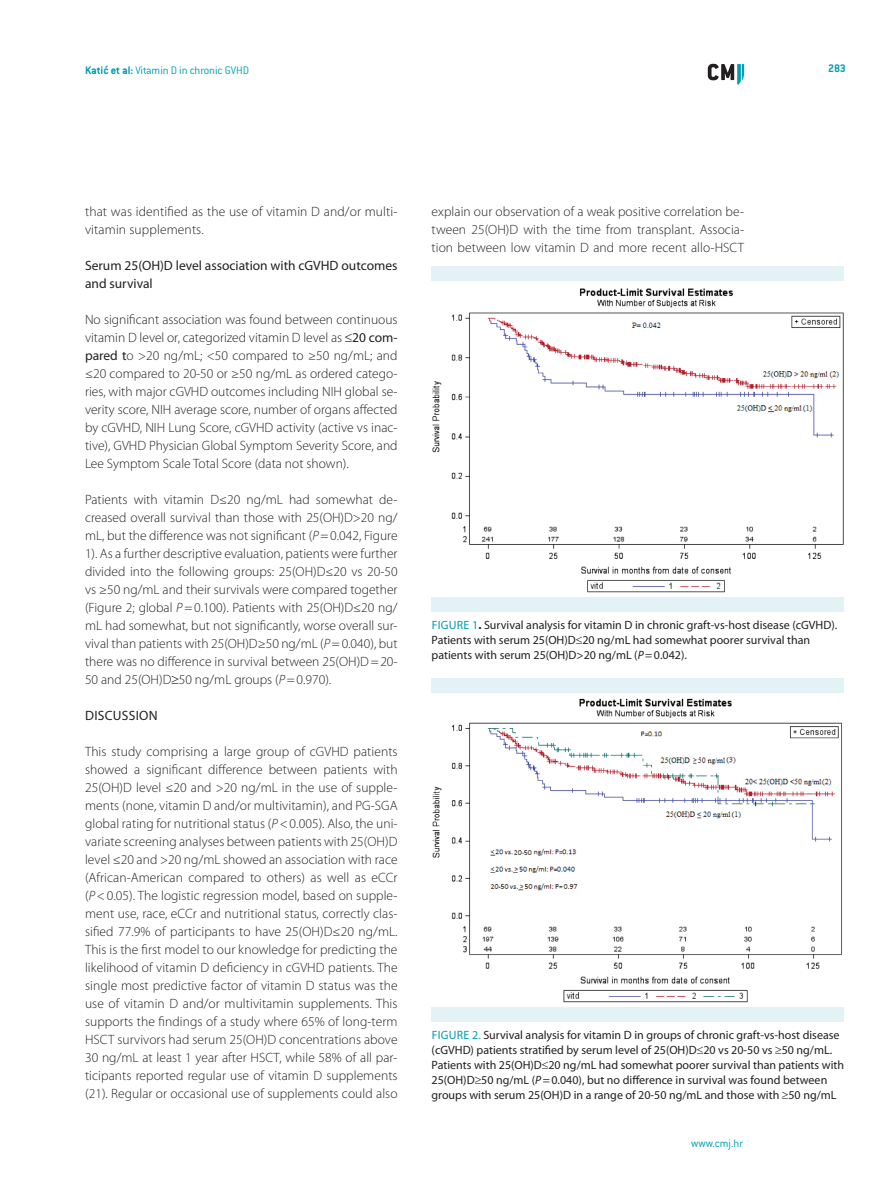
<style>
.page{position:relative;width:893px;height:1191px;background:#fff}
.page>*{position:absolute;margin:0;border:0;box-sizing:border-box;transform-origin:0 0}
.t1{font:300 13.5px/18px "Myriad Pro";letter-spacing:.005em;color:#231f20;text-align:justify}
.t2{font:13.5px/18px "Myriad Pro";color:#231f20}
.t3{font:12px/15px "Myriad Pro";color:#231f20}
.t4{font:300 12px "ITC Conduit LTCE";color:#009fb4}
.t5{font:700 12px "ITC Conduit LTCE";color:#009fb4}
.s1{font-weight:700}
.s2{font-weight:400}
.s3{font-style:italic}
.s4{color:#009fb4}
</style>
<div class="page">
<svg style="left:708px;top:64px;width:36px;height:21px"></svg>
<img style="left:432px;top:288px;width:412px;height:305px">
<div style="left:432px;top:266px;width:412px;height:15px;background:#e2f2f5"></div>
<div style="left:432px;top:597px;width:412px;height:15px;background:#e2f2f5"></div>
<img style="left:432px;top:698px;width:410px;height:305px">
<div style="left:432px;top:678px;width:412px;height:15px;background:#e2f2f5"></div>
<div style="left:432px;top:1006px;width:412px;height:15px;background:#e2f2f5"></div>
<p class="t4" style="left:85px;top:63px;width:166px"><span class="s1">Katić et al:</span> Vitamin D in chronic GVHD</p>
<p class="t5" style="left:828px;top:61px;width:19px">283</p>
<p class="t1" style="left:85px;top:202px;width:314px">that was identified as the use of vitamin D and/or multi&shy;vitamin supplements.</p>
<p class="t2" style="left:85px;top:256px;width:314px">Serum 25(OH)D level association with cGVHD outcomes and survival</p>
<p class="t1" style="left:85px;top:310px;width:314px">No significant association was found between continuous vitamin D level or, categorized vitamin D level as ≤<span class="s2">20 com&shy;pared t</span>o &gt;20 ng/mL; &lt;50 compared to ≥50 ng/mL; and ≤20 compared to 20-50 or ≥50 ng/mL as ordered catego&shy;ries, with major cGVHD outcomes including NIH global se&shy;verity score, NIH average score, number of organs affected by cGVHD, NIH Lung Score, cGVHD activity (active vs inac&shy;tive), GVHD Physician Global Symptom Severity Score, and Lee Symptom Scale Total Score (data not shown).</p>
<p class="t1" style="left:85px;top:490px;width:314px">Patients with vitamin D≤20 ng/mL had somewhat de&shy;creased overall survival than those with 25(OH)D&gt;20 ng/ mL, but the difference was not significant (<span class="s3">P</span>=0.042, Figure 1). As a further descriptive evaluation, patients were further divided into the following groups: 25(OH)D≤20 vs 20-50 vs ≥50 ng/mL and their survivals were compared together (Figure 2; global <span class="s3">P</span>=0.100). Patients with 25(OH)D≤20 ng/ mL had somewhat, but not significantly, worse overall sur&shy;vival than patients with 25(OH)D≥50 ng/mL (<span class="s3">P</span>=0.040), but there was no difference in survival between 25(OH)D=20- 50 and 25(OH)D≥50 ng/mL groups (<span class="s3">P</span>=0.970).</p>
<p class="t2" style="left:85px;top:706px;width:74px">Discussion</p>
<p class="t1" style="left:85px;top:742px;width:314px">This study comprising a large group of cGVHD patients showed a significant difference between patients with 25(OH)D level ≤20 and &gt;20 ng/mL in the use of supple&shy;ments (none, vitamin D and/or multivitamin), and PG-SGA global rating for nutritional status (<span class="s3">P</span>&lt;0.005). Also, the uni&shy;variate screening analyses between patients with 25(OH)D level ≤20 and &gt;20 ng/mL showed an association with race (African-American compared to others) as well as eCCr (<span class="s3">P</span>&lt;0.05). The logistic regression model, based on supple&shy;ment use, race, eCCr and nutritional status, correctly clas&shy;sified 77.9% of participants to have 25(OH)D≤20 ng/mL.<br>This is the first model to our knowledge for predicting the likelihood of vitamin D deficiency in cGVHD patients. The single most predictive factor of vitamin D status was the use of vitamin D and/or multivitamin supplements. This supports the findings of a study where 65% of long-term HSCT survivors had serum 25(OH)D concentrations above 30 ng/mL at least 1 year after HSCT, while 58% of all par&shy;ticipants reported regular use of vitamin D supplements (21). Regular or occasional use of supplements could also</p>
<p class="t1" style="left:432px;top:202px;width:314px">explain our observation of a weak positive correlation be&shy;tween 25(OH)D with the time from transplant. Associa&shy;tion between low vitamin D and more recent allo-HSCT</p>
<p class="t3" style="left:432px;top:617px;width:407px"><span class="s4">Fig ure 1</span><span class="s1">.</span> Survival analysis for vitamin D in chronic graft-vs-host disease (cGVHD).<br>Patients with serum 25(OH)D≤20 ng/mL had somewhat poorer survival than patients with serum 25(OH)D&gt;20 ng/mL (<span class="s3">P</span>=0.042).</p>
<p class="t3" style="left:432px;top:1027px;width:414px"><span class="s4">Fig ure 2.</span> Survival analysis for vitamin D in groups of chronic graft-vs-host disease (cGVHD) patients stratified by serum level of 25(OH)D≤20 vs 20-50 vs ≥50 ng/mL.<br>Patients with 25(OH)D≤20 ng/mL had somewhat poorer survival than patients with 25(OH)D≥50 ng/mL (<span class="s3">P</span>=0.040), but no difference in survival was found between groups with serum 25(OH)D in a range of 20-50 ng/mL and those with ≥50 ng/mL</p>
<p class="t4" style="left:691px;top:1136px;width:54px">www.cmj.hr</p>
</div>
